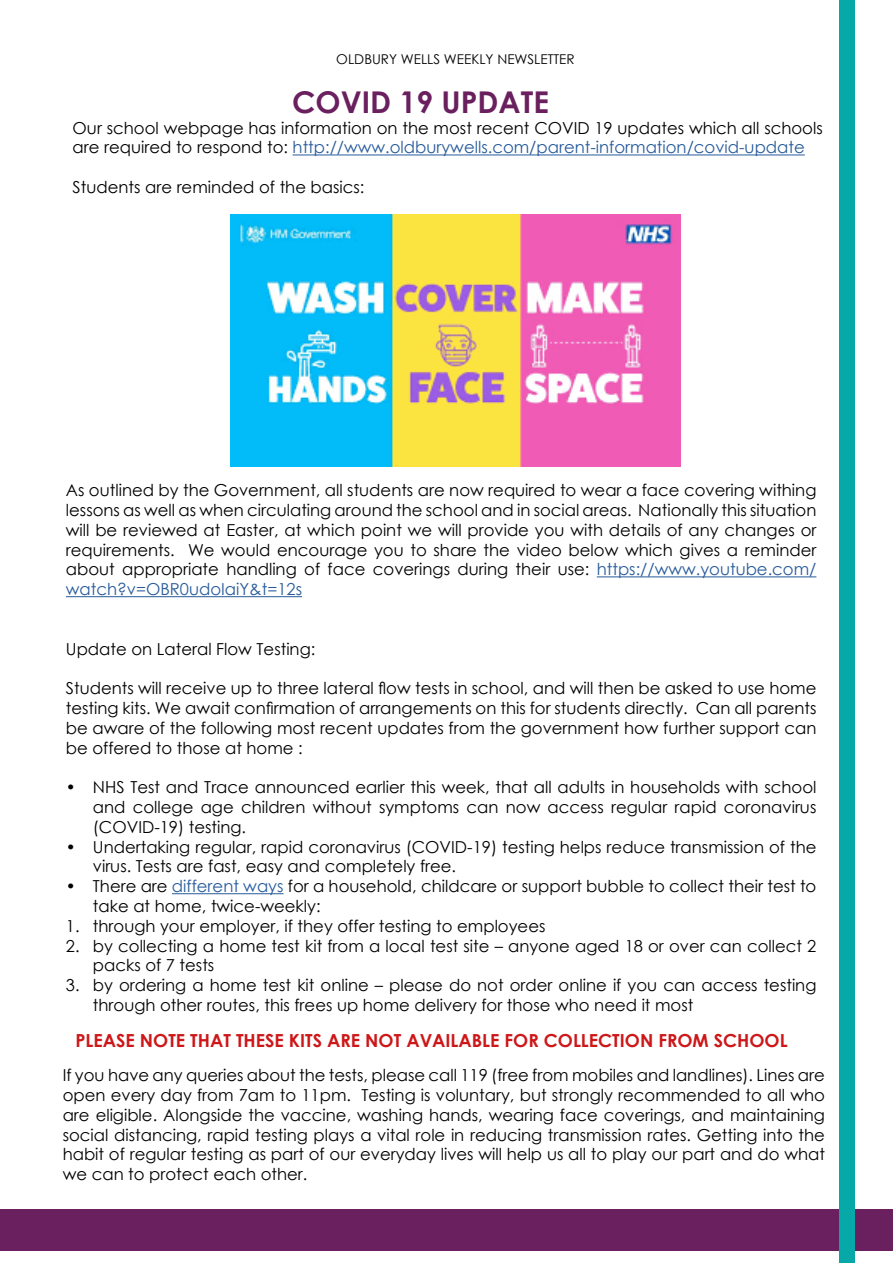
<style>
.page{position:relative;width:893px;height:1263px;background:#fff}
.page>*{position:absolute;margin:0;border:0;box-sizing:border-box;transform-origin:0 0}
.t1{font:700 30px "Century Gothic";color:#6a205f}
.t2{font:700 18px "Century Gothic";color:#cd1719}
.t3{font:16.5px/19.8px "Century Gothic";color:#000}
.t4{font:13.5px "Century Gothic";color:#000}
.s1{color:#275b9b}
</style>
<div class="page">
<div style="left:0;top:1209px;width:893px;height:41px;background:#6a205f"></div>
<div style="left:839px;top:0;width:16px;height:1263px;background:#06a9a8"></div>
<hr style="left:293px;top:154px;width:512px;height:1px;background:#275b9b">
<hr style="left:597px;top:576px;width:219px;height:1px;background:#275b9b">
<hr style="left:66px;top:596px;width:236px;height:1px;background:#275b9b">
<hr style="left:172px;top:893px;width:112px;height:1px;background:#275b9b">
<img style="left:230px;top:215px;width:451px;height:252px">
<p class="t4" style="left:336px;top:50px;width:240px">OLDBURY WELLS WEEKLY NEWSLETTER</p>
<h1 class="t1" style="left:292px;top:79px;width:258px">COVID 19 UPDATE</h1>
<p class="t3" style="left:73px;top:117px;width:752px">Our school webpage has information on the most recent COVID 19 updates which all schools are required to respond to: <span class="s1">http://www.oldburywells.com/parent-information/covid-update</span></p>
<p class="t3" style="left:73px;top:177px;width:293px">Students are reminded of the basics:</p>
<p class="t3" style="left:66px;top:480px;width:752px;text-align:justify">As outlined by the Government, all students are now required to wear a face covering withing lessons as well as when circulating around the school and in social areas. Nationally this situation will be reviewed at Easter, at which point we will provide you with details of any changes or requirements. We would encourage you to share the video below which gives a reminder about appropriate handling of face coverings during their use: <span class="s1">https://www.youtube.com/ watch?v=OBR0udoIaiY&amp;t=12s</span></p>
<p class="t3" style="left:66px;top:638px;width:251px">Update on Lateral Flow Testing:</p>
<p class="t3" style="left:66px;top:678px;width:752px;text-align:justify">Students will receive up to three lateral flow tests in school, and will then be asked to use home testing kits. We await confirmation of arrangements on this for students directly. Can all parents be aware of the following most recent updates from the government how further support can be offered to those at home :</p>
<p class="t3" style="left:93px;top:777px;width:725px;text-align:justify;text-indent:-27px">• NHS Test and Trace announced earlier this week, that all adults in households with school and college age children without symptoms can now access regular rapid coronavirus (COVID-19) testing.</p>
<p class="t3" style="left:93px;top:836px;width:725px;text-indent:-27px">• Undertaking regular, rapid coronavirus (COVID-19) testing helps reduce transmission of the virus. Tests are fast, easy and completely free.</p>
<p class="t3" style="left:93px;top:876px;width:725px;text-indent:-27px">• There are <span class="s1">different ways</span> for a household, childcare or support bubble to collect their test to take at home, twice-weekly:</p>
<p class="t3" style="left:66px;top:916px;width:481px">1. through your employer, if they offer testing to employees</p>
<p class="t3" style="left:93px;top:935px;width:725px;text-indent:-27px">2. by collecting a home test kit from a local test site – anyone aged 18 or over can collect 2 packs of 7 tests</p>
<p class="t3" style="left:93px;top:975px;width:725px;text-indent:-27px">3. by ordering a home test kit online – please do not order online if you can access testing through other routes, this frees up home delivery for those who need it most</p>
<p class="t2" style="left:75px;top:1027px;width:714px">PLEASE NOTE THAT THESE KITS ARE NOT AVAILABLE FOR COLLECTION FROM SCHOOL</p>
<p class="t3" style="left:63px;top:1065px;width:764px;text-align:justify">If you have any queries about the tests, please call 119 (free from mobiles and landlines). Lines are open every day from 7am to 11pm. Testing is voluntary, but strongly recommended to all who are eligible. Alongside the vaccine, washing hands, wearing face coverings, and maintaining social distancing, rapid testing plays a vital role in reducing transmission rates. Getting into the habit of regular testing as part of our everyday lives will help us all to play our part and do what we can to protect each other.</p>
</div>
